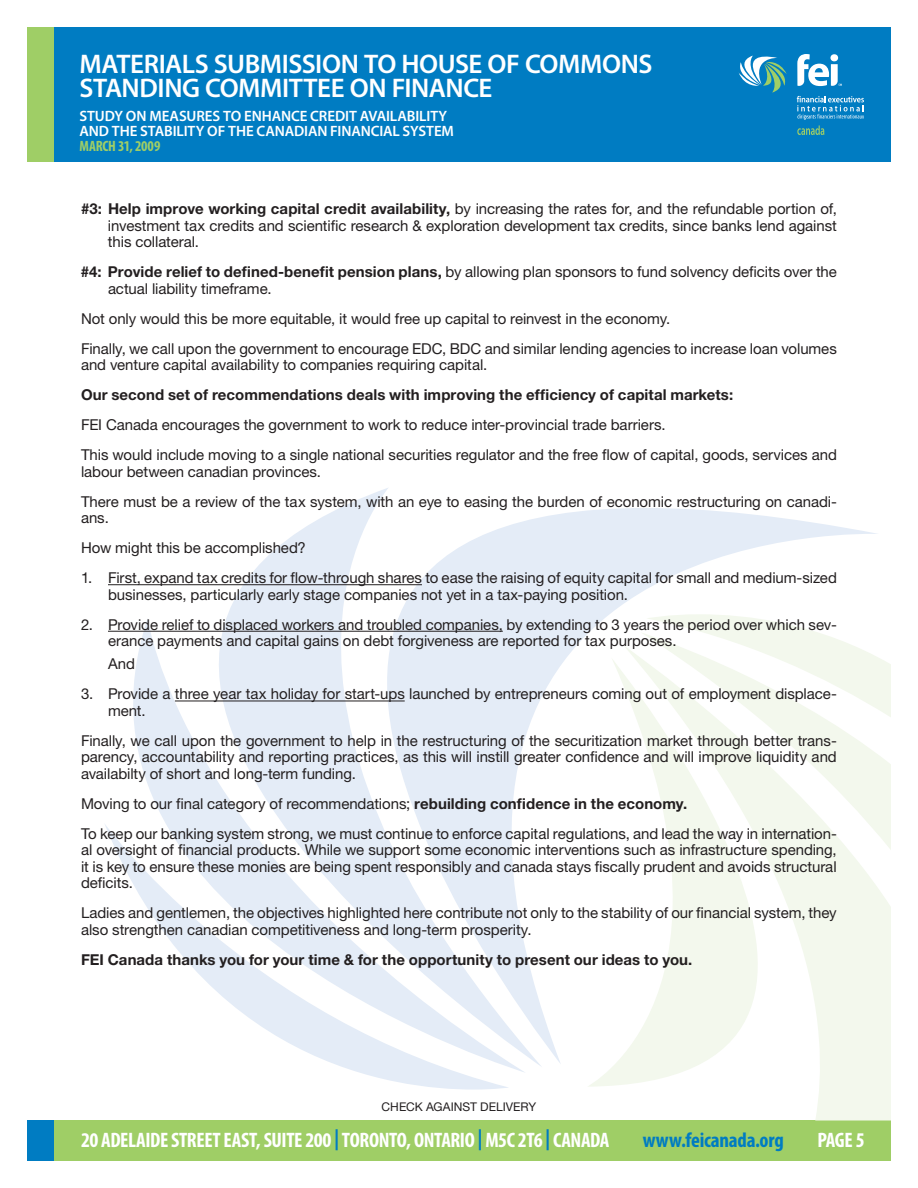
<style>
.page{position:relative;width:918px;height:1188px;background:#fff}
.page>*{position:absolute;margin:0;border:0;box-sizing:border-box;transform-origin:0 0}
.t1{font:600 27px/24px "Myriad Pro";letter-spacing:-.015em;color:#fff}
.t2{font:700 condensed 21px "Myriad Pro";letter-spacing:-.02em;color:#fff}
.t3{font:700 condensed 21px "Myriad Pro";letter-spacing:-.01em;color:#007cc2}
.t4{font:15px/16.5px "Helvetica Neue";letter-spacing:-.005em;color:#231f20}
.t5{font:700 15px "Helvetica Neue";letter-spacing:.005em;color:#231f20}
.t6{font:600 15px/15px "Myriad Pro";letter-spacing:-.005em;color:#fff}
.t7{font:700 condensed 15px "Myriad Pro";letter-spacing:-.01em;color:#9fce66}
.t8{font:12px "Helvetica Neue";color:#231f20}
.s1{font-weight:700}
.s2{color:#007cc2}
</style>
<div class="page">
<div style="left:53px;top:27px;width:838px;height:135px;background:#007cc2"></div>
<div style="left:27px;top:27px;width:27px;height:135px;background:#9fce66"></div>
<svg style="left:739px;top:54px;width:125px;height:81px"></svg>
<div style="left:53px;top:1120px;width:838px;height:41px;background:#9fce66"></div>
<div style="left:815px;top:1087px;width:76px;height:33px;background:#f3f8ed"></div>
<svg style="left:588px;top:890px;width:303px;height:197px;fill:#f3f8ed"></svg>
<svg style="left:879px;top:756px;width:12px;height:94px"></svg>
<svg style="left:879px;top:658px;width:12px;height:59px"></svg>
<svg style="left:542px;top:508px;width:337px;height:557px"></svg>
<svg style="left:108px;top:488px;width:434px;height:578px"></svg>
<svg style="left:108px;top:618px;width:418px;height:454px;fill:#e4ecf7"></svg>
<svg style="left:105px;top:823px;width:404px;height:267px"></svg>
<div style="left:27px;top:1120px;width:27px;height:41px;background:#007cc2"></div>
<hr style="left:108px;top:584px;width:314px;height:1px;background:#231f20">
<hr style="left:108px;top:631px;width:395px;height:1px;background:#231f20">
<hr style="left:175px;top:701px;width:230px;height:1px;background:#231f20">
<h1 class="t1" style="left:80px;top:51px;width:574px">MATERIALS SUBMISSION TO HOUSE OF COMMONS<br>STANDING COMMITTEE ON FINANCE</h1>
<p class="t6" style="left:80px;top:108px;width:376px">STUDY ON MEASURES TO ENHANCE CREDIT AVAILABILITY<br>AND THE STABILITY OF THE CANADIAN FINANCIAL SYSTEM</p>
<p class="t7" style="left:80px;top:136px;width:82px">MARCH 31, 2009</p>
<p class="t4" style="left:108px;top:200px;width:730px;text-align:justify;text-indent:-27px"><span class="s1">#3: Help improve working capital credit availability,</span> by increasing the rates for, and the refundable portion of, investment tax credits and scientific research &amp; exploration development tax credits, since banks lend against this collateral.</p>
<p class="t4" style="left:108px;top:263px;width:730px;text-indent:-27px"><span class="s1">#4: Provide relief to defined-benefit pension plans,</span> by allowing plan sponsors to fund solvency deficits over the actual liability timeframe.</p>
<p class="t4" style="left:81px;top:303px;width:757px;line-height:30px">Not only would this be more equitable, it would free up capital to reinvest in the economy.<br>Finally, we call upon the government to encourage EDC, BDC and similar lending agencies to increase loan volumes</p>
<p class="t4" style="left:81px;top:356px;width:408px">and venture capital availability to companies requiring capital.</p>
<p class="t5" style="left:81px;top:386px;width:654px">Our second set of recommendations deals with improving the efficiency of capital markets:</p>
<p class="t4" style="left:81px;top:410px;width:757px;line-height:30px">FEI Canada encourages the government to work to reduce inter-provincial trade barriers.<br>This would include moving to a single national securities regulator and the free flow of capital, goods, services and</p>
<p class="t4" style="left:81px;top:456px;width:757px;line-height:30px">labour between canadian provinces.<br>There must be a review of the tax system, with an eye to easing the burden of economic restructuring on canadi-</p>
<p class="t4" style="left:81px;top:503px;width:226px;line-height:30px">ans.<br>How might this be accomplished?</p>
<p class="t4" style="left:108px;top:569px;width:730px;text-indent:-27px">1. First, expand tax credits for flow-through shares to ease the raising of equity capital for small and medium-sized businesses, particularly early stage companies not yet in a tax-paying position.</p>
<p class="t4" style="left:108px;top:616px;width:730px;text-indent:-27px">2. Provide relief to displaced workers and troubled companies, by extending to 3 years the period over which sev&shy;erance payments and capital gains on debt forgiveness are reported for tax purposes.</p>
<p class="t4" style="left:108px;top:656px;width:28px">And</p>
<p class="t4" style="left:108px;top:686px;width:730px;text-indent:-27px">3. Provide a three year tax holiday for start-ups launched by entrepreneurs coming out of employment displace&shy;ment.</p>
<p class="t4" style="left:81px;top:732px;width:757px;text-align:justify">Finally, we call upon the government to help in the restructuring of the securitization market through better trans&shy;parency, accountability and reporting practices, as this will instill greater confidence and will improve liquidity and availabilty of short and long-term funding.</p>
<p class="t4" style="left:81px;top:788px;width:758px;line-height:30px">Moving to our final category of recommendations; <span class="s1">rebuilding confidence in the economy.<br></span>To keep our banking system strong, we must continue to enforce capital regulations, and lead the way in internation-</p>
<p class="t4" style="left:81px;top:842px;width:757px;text-align:justify">al oversight of financial products. While we support some economic interventions such as infrastructure spending, it is key to ensure these monies are being spent responsibly and canada stays fiscally prudent and avoids structural deficits.</p>
<p class="t4" style="left:81px;top:905px;width:757px">Ladies and gentlemen, the objectives highlighted here contribute not only to the stability of our financial system, they also strengthen canadian competitiveness and long-term prosperity.</p>
<p class="t5" style="left:81px;top:950px;width:613px">FEI Canada thanks you for your time &amp; for the opportunity to present our ideas to you.</p>
<p class="t8" style="left:382px;top:1100px;width:156px">CHECK AGAINST DELIVERY</p>
<h2 class="t2" style="left:81px;top:1127px;width:530px">20 ADELAIDE STREET EAST, SUITE 200 <span class="s2">|</span> TORONTO, ONTARIO <span class="s2">|</span> M5C 2T6 <span class="s2">|</span> CANADA</h2>
<h2 class="t3" style="left:643px;top:1127px;width:143px">www.feicanada.org</h2>
<h2 class="t2" style="left:817px;top:1127px;width:49px">PAGE 5</h2>
</div>
